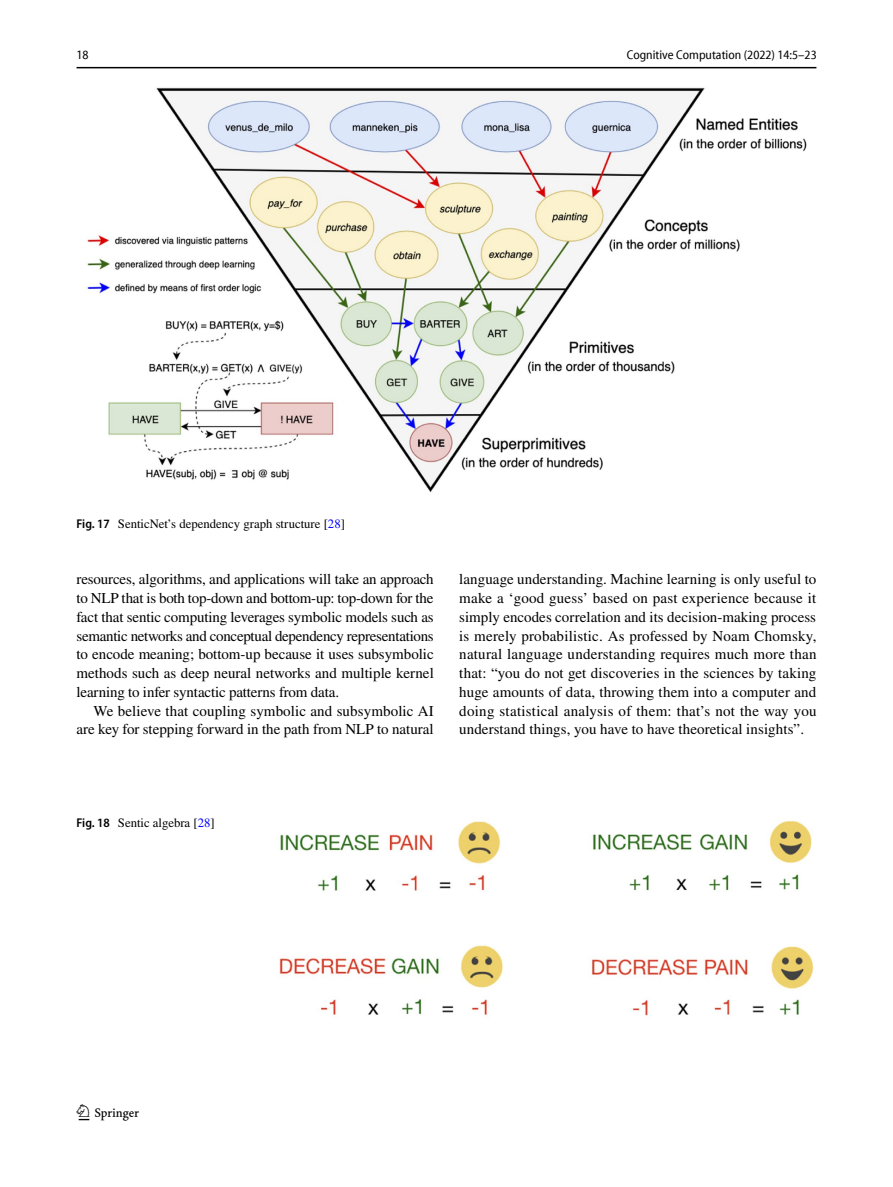
<style>
.page{position:relative;width:893px;height:1187px;background:#fff}
.page>*{position:absolute;margin:0;border:0;box-sizing:border-box;transform-origin:0 0}
.t1{font:22.5px "Springnew Regular 2";color:#000}
.t2{font:15px/18.8px "STIX";color:#000;text-align:justify}
.t3{font:12.75px "STIX";color:#000}
.t4{font:semi-condensed 12.75px "Myriad Pro Unic";color:#000}
.s1{font-family:"Myriad Pro";font-weight:600;font-stretch:semi-condensed}
.s2{color:#00f}
</style>
<div class="page">
<hr style="left:77px;top:67px;width:739px;height:1px;background:#000">
<img style="left:86px;top:87px;width:721px;height:406px">
<img style="left:279px;top:820px;width:535px;height:196px">
<p class="t4" style="left:76px;top:50px;width:14px">18</p>
<p class="t4" style="left:627px;top:50px;width:192px">Cognitive Computation (2022) 14:5–23</p>
<p class="t3" style="left:77px;top:515px;width:270px"><span class="s1">Fig. 17</span> SenticNet’s dependency graph structure [<span class="s2">28</span>]</p>
<p class="t2" style="left:77px;top:571px;width:359px">resources, algorithms, and applications will take an approach to NLP that is both top-down and bottom-up: top-down for the fact that sentic computing leverages symbolic models such as semantic networks and conceptual dependency representations to encode meaning; bottom-up because it uses subsymbolic methods such as deep neural networks and multiple kernel learning to infer syntactic patterns from data.</p>
<p class="t2" style="left:77px;top:702px;width:359px;text-align:right">We believe that coupling symbolic and subsymbolic AI are key for stepping forward in the path from NLP to natural</p>
<p class="t2" style="left:459px;top:571px;width:359px">language understanding. Machine learning is only useful to make a ‘good guess’ based on past experience because it simply encodes correlation and its decision-making process is merely probabilistic. As professed by Noam Chomsky, natural language understanding requires much more than that: “you do not get discoveries in the sciences by taking huge amounts of data, throwing them into a computer and doing statistical analysis of them: that’s not the way you understand things, you have to have theoretical insights”.</p>
<p class="t3" style="left:77px;top:813px;width:140px"><span class="s1">Fig. 18</span> Sentic algebra [<span class="s2">28</span>]</p>
<h1 class="t1" style="left:79px;top:1104px;width:62px">1 3</h1>
</div>
